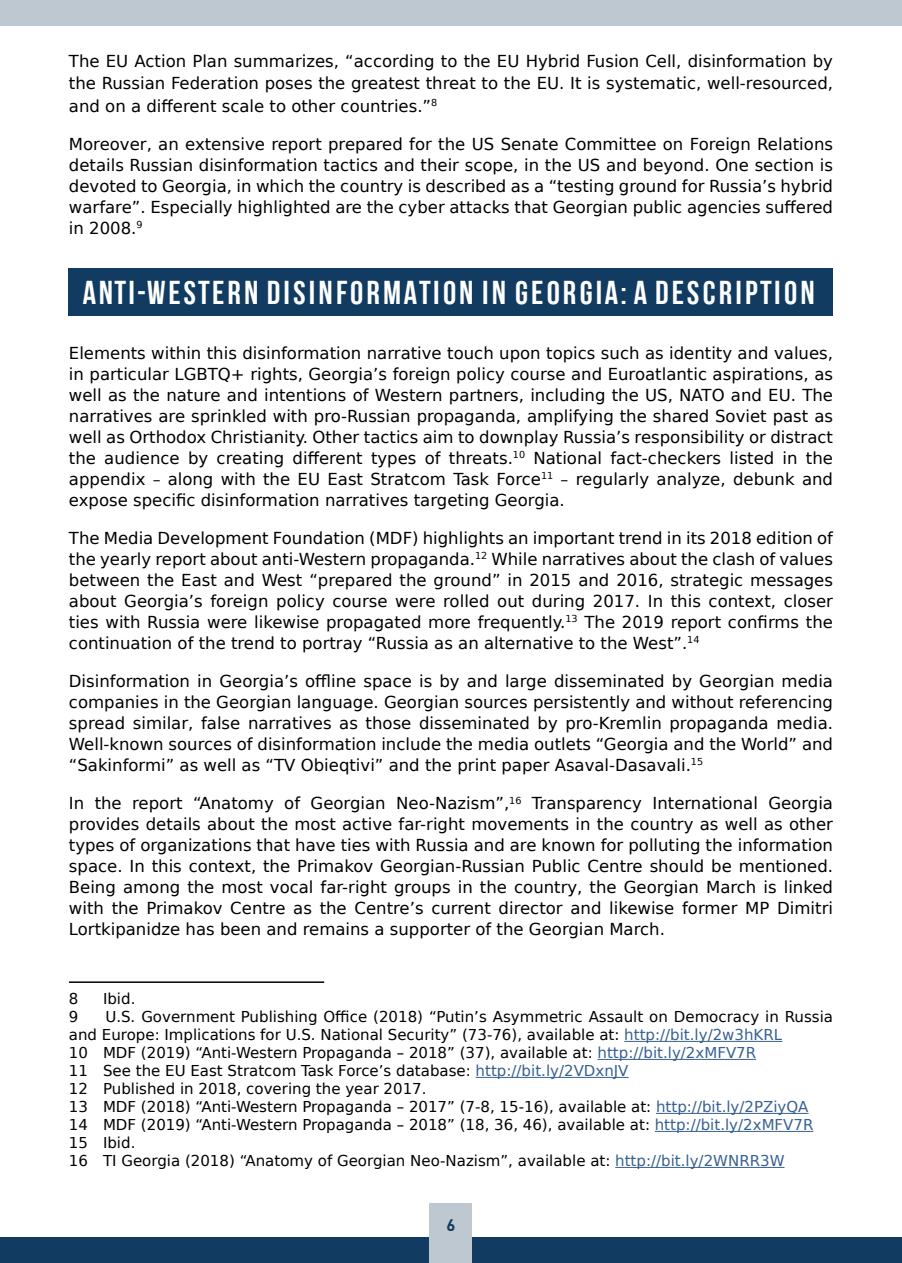
<style>
.page{position:relative;width:902px;height:1263px;background:#fff}
.page>*{position:absolute;margin:0;border:0;box-sizing:border-box;transform-origin:0 0}
.t1{font:700 33px "Bebas Neue";color:#fff}
.t2{font:16.5px/21px "DejaVu Sans";color:#000;text-align:justify}
.t3{font:700 16.5px "DIN";color:#113b61}
.t4{font:15px/18px "DejaVu Sans";color:#000}
.s1{font-size:15.75px;color:#222}
.s2{color:#366091}
</style>
<div class="page">
<div style="left:0;top:0;width:901px;height:26px;background:#bec8d1"></div>
<div style="left:0;top:1237px;width:901px;height:26px;background:#113b61"></div>
<div style="left:429px;top:1203px;width:43px;height:60px;background:#bec8d1"></div>
<div style="left:69px;top:268px;width:764px;height:48px;background:#113b61"></div>
<hr style="left:69px;top:981px;width:255px;height:2px;background:#000">
<hr style="left:624px;top:1041px;width:158px;height:1px;background:#366091">
<hr style="left:597px;top:1059px;width:159px;height:1px;background:#366091">
<hr style="left:475px;top:1077px;width:153px;height:1px;background:#366091">
<hr style="left:656px;top:1113px;width:152px;height:1px;background:#366091">
<hr style="left:654px;top:1131px;width:159px;height:1px;background:#366091">
<hr style="left:615px;top:1167px;width:169px;height:1px;background:#366091">
<p class="t2" style="left:69px;top:49px;width:765px;line-height:22.5px">The EU Action Plan summarizes, “according to the EU Hybrid Fusion Cell, disinformation by the Russian Federation poses the greatest threat to the EU. It is systematic, well-resourced, and on a different scale to other countries.”<sup>8</sup></p>
<p class="t2" style="left:69px;top:133px;width:765px">Moreover, an extensive report prepared for the US Senate Committee on Foreign Relations details Russian disinformation tactics and their scope, in the US and beyond. One section is devoted to Georgia, in which the country is described as a “testing ground for Russia’s hybrid warfare”. Especially highlighted are the cyber attacks that Georgian public agencies suffered in 2008.<sup>9</sup></p>
<h1 class="t1" style="left:82px;top:274px;width:736px">ANTI-WESTERN DISINFORMATION IN GEORGIA: A DESCRIPTION</h1>
<p class="t2" style="left:69px;top:342px;width:765px">Elements within this disinformation narrative touch upon topics such as identity and values, in particular LGBTQ+ rights, Georgia’s foreign policy course and Euroatlantic aspirations, as well as the nature and intentions of Western partners, including the US, NATO and EU. The narratives are sprinkled with pro-Russian propaganda, amplifying the shared Soviet past as well as Orthodox Christianity. Other tactics aim to downplay Russia’s responsibility or distract the audience by creating different types of threats.<sup>10</sup> National fact-checkers listed in the appendix <span class="s1">–</span> along with the EU East Stratcom Task Force<sup>11</sup> <span class="s1">–</span> regularly analyze, debunk and expose specific disinformation narratives targeting Georgia.</p>
<p class="t2" style="left:69px;top:527px;width:765px">The Media Development Foundation (MDF) highlights an important trend in its 2018 edition of the yearly report about anti-Western propaganda.<sup>12</sup> While narratives about the clash of values between the East and West “prepared the ground” in 2015 and 2016, strategic messages about Georgia’s foreign policy course were rolled out during 2017. In this context, closer ties with Russia were likewise propagated more frequently.<sup>13</sup> The 2019 report confirms the continuation of the trend to portray “Russia as an alternative to the West”.<sup>14</sup></p>
<p class="t2" style="left:69px;top:670px;width:765px">Disinformation in Georgia’s offline space is by and large disseminated by Georgian media companies in the Georgian language. Georgian sources persistently and without referencing spread similar, false narratives as those disseminated by pro-Kremlin propaganda media.<br>Well-known sources of disinformation include the media outlets “Georgia and the World” and “Sakinformi” as well as “TV Obieqtivi” and the print paper Asaval-Dasavali.<sup>15</sup></p>
<p class="t2" style="left:69px;top:792px;width:765px">In the report “Anatomy of Georgian Neo-Nazism”,<sup>16</sup> Transparency International Georgia provides details about the most active far-right movements in the country as well as other types of organizations that have ties with Russia and are known for polluting the information space. In this context, the Primakov Georgian-Russian Public Centre should be mentioned.<br>Being among the most vocal far-right groups in the country, the Georgian March is linked with the Primakov Centre as the Centre’s current director and likewise former MP Dimitri Lortkipanidze has been and remains a supporter of the Georgian March.</p>
<p class="t4" style="left:69px;top:990px;width:11px">8</p>
<p class="t4" style="left:103px;top:990px;width:34px">Ibid.</p>
<p class="t4" style="left:69px;top:1008px;width:11px">9</p>
<p class="t4" style="left:69px;top:1008px;width:765px;text-indent:36px">U.S. Government Publishing Office (2018) “Putin’s Asymmetric Assault on Democracy in Russia and Europe: Implications for U.S. National Security” (73-76), available at: <span class="s2">http://bit.ly/2w3hKRL<br></span>10 MDF (2019) “Anti-Western Propaganda – 2018” (37), available at: <span class="s2">http://bit.ly/2xMFV7R<br></span>11 See the EU East Stratcom Task Force’s database: <span class="s2">http://bit.ly/2VDxnJV<br></span>12 Published in 2018, covering the year 2017.<br>13 MDF (2018) “Anti-Western Propaganda – 2017” (7-8, 15-16), available at: <span class="s2">http://bit.ly/2PZiyQA<br></span>14 MDF (2019) “Anti-Western Propaganda – 2018” (18, 36, 46), available at: <span class="s2">http://bit.ly/2xMFV7R </span>15 Ibid.<br>16 TI Georgia (2018) “Anatomy of Georgian Neo-Nazism”, available at: <span class="s2">http://bit.ly/2WNRR3W</span></p>
<p class="t3" style="left:446px;top:1214px;width:10px">6</p>
</div>
